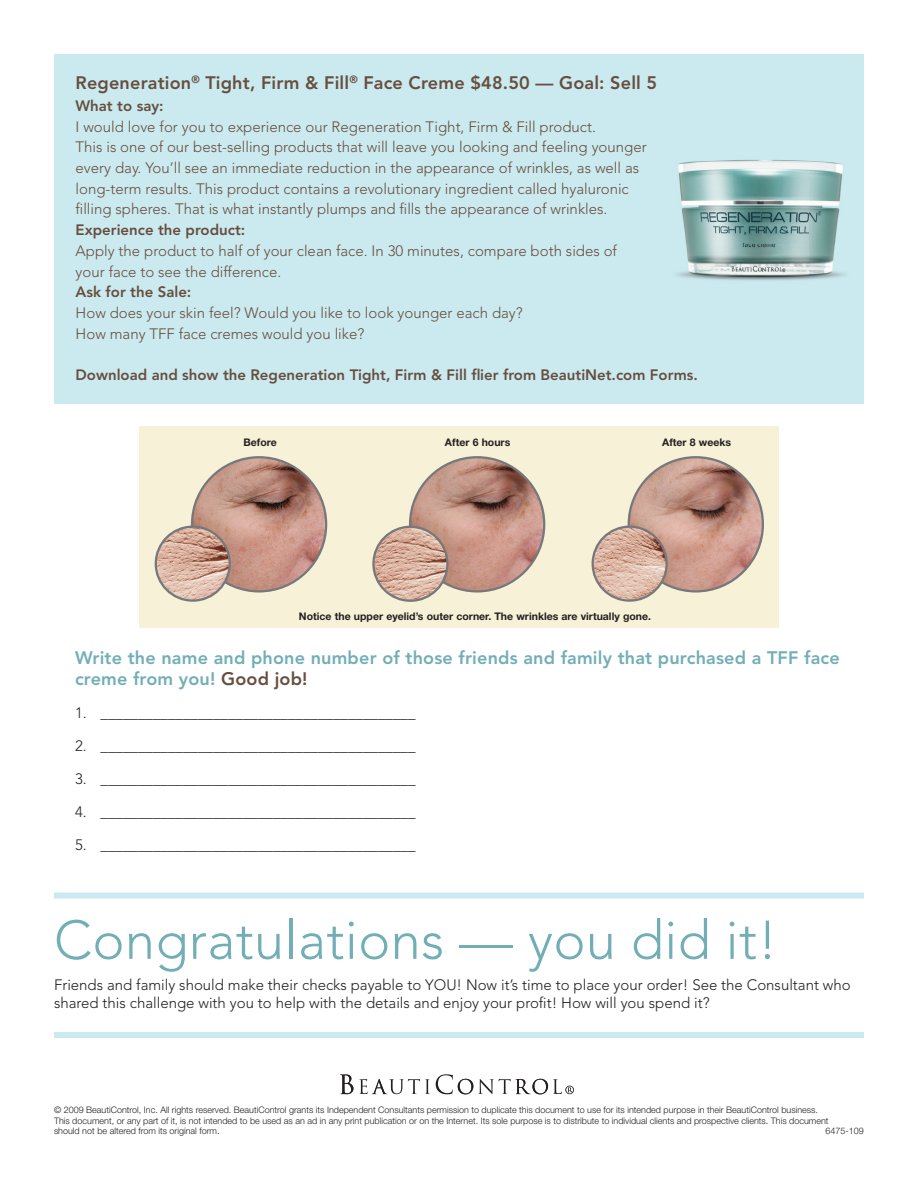
<style>
.page{position:relative;width:918px;height:1188px;background:#fff}
.page>*{position:absolute;margin:0;border:0;box-sizing:border-box;transform-origin:0 0}
.t1{font:300 54px "Avenir LT Std";letter-spacing:.01em;color:#72aeb6}
.t2{font:800 18px/21px "Avenir LT Std";letter-spacing:.01em;color:#72aeb6}
.t3{font:800 18px "Avenir LT Std";letter-spacing:.01em;color:#674e3f}
.t4{font:300 15px/20.7px "Avenir LT Std";color:#674e3f}
.t5{font:300 15px/18.8px "Avenir LT Std";color:#231f20}
.t6{font:800 15px "Avenir LT Std";color:#674e3f}
.t7{font:700 10.5px "Helvetica Neue LT Std";color:#231f20}
.t8{font:300 9px/10.5px "Helvetica Neue LT Std";color:#231f20}
.s1{color:#674e3f}
</style>
<div class="page">
<div style="left:54px;top:54px;width:810px;height:350px;background:#cbeaef"></div>
<svg style="left:340px;top:1074px;width:90px;height:20px"></svg>
<svg style="left:436px;top:1074px;width:138px;height:20px"></svg>
<img style="left:676px;top:159px;width:169px;height:122px">
<div style="left:139px;top:426px;width:640px;height:201px;background:#f7f1d7"></div>
<img style="left:192px;top:457px;width:134px;height:134px;border-radius:50%">
<img style="left:156px;top:527px;width:74px;height:74px;border-radius:50%">
<div style="left:155px;top:526px;width:76px;height:76px;border:2px solid #76787b;border-radius:50%"></div>
<img style="left:629px;top:457px;width:134px;height:134px;border-radius:50%">
<img style="left:593px;top:527px;width:74px;height:74px;border-radius:50%">
<div style="left:592px;top:526px;width:76px;height:76px;border:2px solid #76787b;border-radius:50%"></div>
<img style="left:410px;top:457px;width:134px;height:134px;border-radius:50%">
<img style="left:373px;top:527px;width:74px;height:74px;border-radius:50%">
<div style="left:372px;top:526px;width:77px;height:76px;border:2px solid #76787b;border-radius:50%"></div>
<div style="left:54px;top:892px;width:810px;height:6px;background:#cbeaef"></div>
<div style="left:54px;top:1032px;width:810px;height:6px;background:#cbeaef"></div>
<p class="t3" style="left:76px;top:75px;width:583px">Regeneration<sup>®</sup> Tight, Firm &amp; Fill<sup>®</sup> Face Creme $48.50 — Goal: Sell 5</p>
<p class="t6" style="left:76px;top:99px;width:90px">What to say:</p>
<p class="t4" style="left:76px;top:117px;width:573px">I would love for you to experience our Regeneration Tight, Firm &amp; Fill product.<br>This is one of our best-selling products that will leave you looking and feeling younger every day. You’ll see an immediate reduction in the appearance of wrinkles, as well as long-term results. This product contains a revolutionary ingredient called hyaluronic filling spheres. That is what instantly plumps and fills the appearance of wrinkles.</p>
<p class="t6" style="left:76px;top:223px;width:171px">Experience the product:</p>
<p class="t4" style="left:76px;top:241px;width:543px">Apply the product to half of your clean face. In 30 minutes, compare both sides of your face to see the difference.</p>
<p class="t6" style="left:76px;top:286px;width:117px">Ask for the Sale:</p>
<p class="t4" style="left:76px;top:304px;width:449px">How does your skin feel? Would you like to look younger each day?<br>How many TFF face cremes would you like?</p>
<p class="t6" style="left:76px;top:368px;width:624px">Download and show the Regeneration Tight, Firm &amp; Fill flier from BeautiNet.com Forms.</p>
<p class="t7" style="left:243px;top:438px;width:35px">Before</p>
<p class="t7" style="left:445px;top:438px;width:67px">After 6 hours</p>
<p class="t7" style="left:662px;top:438px;width:71px">After 8 weeks</p>
<p class="t7" style="left:299px;top:612px;width:354px">Notice the upper eyelid’s outer corner. The wrinkles are virtually gone.</p>
<p class="t2" style="left:75px;top:649px;width:766px">Write the name and phone number of those friends and family that purchased a TFF face creme from you! <span class="s1">Good job!</span></p>
<p class="t5" style="left:75px;top:705px;width:342px">1. __________________________________________</p>
<p class="t5" style="left:75px;top:738px;width:342px">2. __________________________________________</p>
<p class="t5" style="left:75px;top:771px;width:342px">3. __________________________________________</p>
<p class="t5" style="left:75px;top:804px;width:342px">4. __________________________________________</p>
<p class="t5" style="left:75px;top:837px;width:342px">5. __________________________________________</p>
<h1 class="t1" style="left:54px;top:917px;width:725px">Congratulations — you did it!</h1>
<p class="t5" style="left:54px;top:976px;width:798px">Friends and family should make their checks payable to YOU! Now it’s time to place your order! See the Consultant who shared this challenge with you to help with the details and enjoy your profit! How will you spend it?</p>
<p class="t8" style="left:54px;top:1106px;width:776px">© 2009 BeautiControl, Inc. All rights reserved. BeautiControl grants its Independent Consultants permission to duplicate this document to use for its intended purpose in their BeautiControl business.<br>This document, or any part of it, is not intended to be used as an ad in any print publication or on the Internet. Its sole purpose is to distribute to individual clients and prospective clients. This document should not be altered from its original form.</p>
<p class="t8" style="left:826px;top:1127px;width:40px">6475-109</p>
</div>
